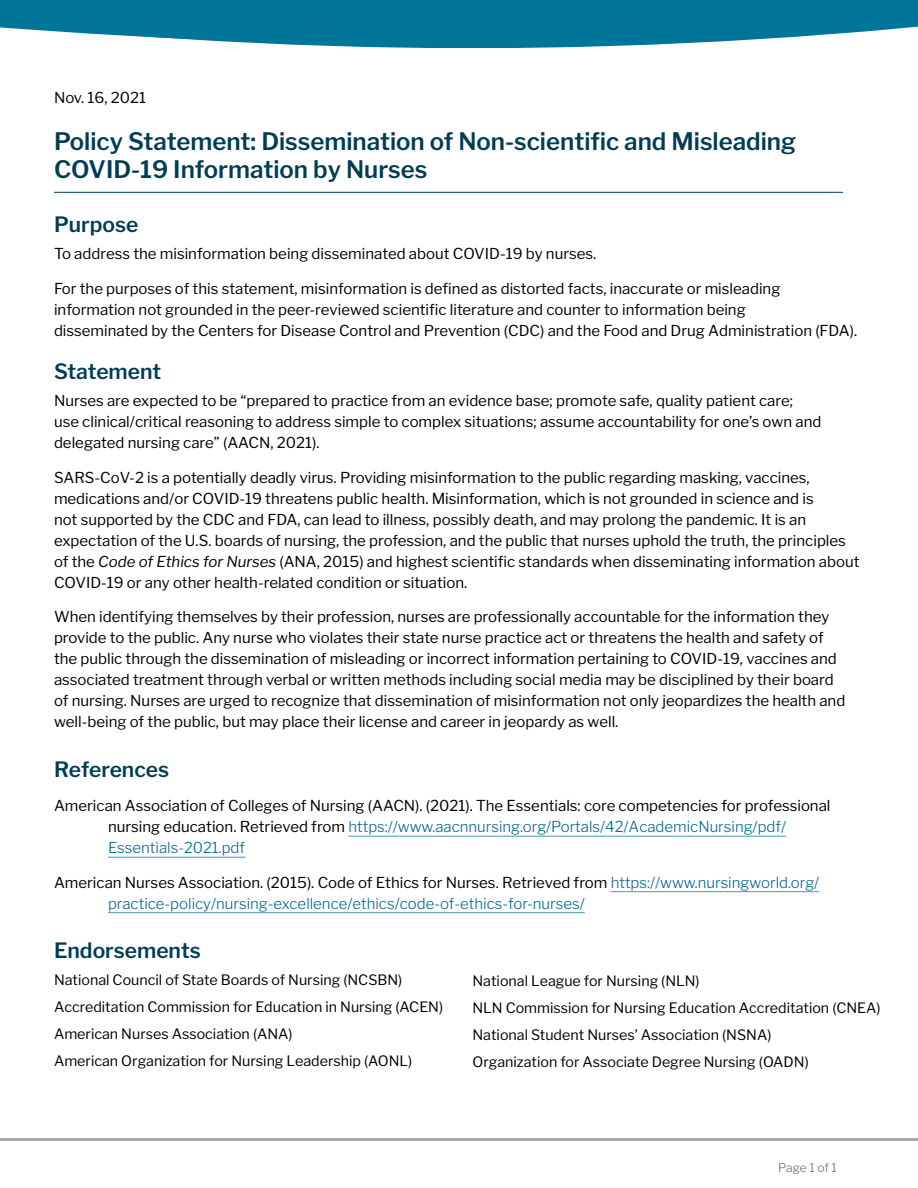
<style>
.page{position:relative;width:918px;height:1188px;background:#fff}
.page>*{position:absolute;margin:0;border:0;box-sizing:border-box;transform-origin:0 0}
.t1{font:600 24px/28.8px "Libre Franklin";color:#003d54}
.t2{font:600 21px "Libre Franklin";color:#003d54}
.t3{font:15px/21px "Libre Franklin";color:#000}
.t4{font:300 15px/21px "Libre Franklin";color:#00668c}
.t5{font:14.25px/27px "Libre Franklin";color:#000}
.t6{font:300 12px "Libre Franklin";color:#6d6e71}
.s1{font-style:italic}
.s2{font-weight:300;color:#00668c}
.s3{font-weight:400;color:#000}
</style>
<div class="page">
<hr style="left:0;top:1138px;width:918px;height:2px;background:#a7a9ac">
<hr style="left:54px;top:192px;width:810px;height:1px;background:#003d54">
<hr style="left:348px;top:836px;width:438px;height:1px;background:#4d94af">
<hr style="left:108px;top:857px;width:137px;height:1px;background:#4d94af">
<hr style="left:611px;top:891px;width:208px;height:1px;background:#4d94af">
<hr style="left:108px;top:912px;width:477px;height:1px;background:#4d94af">
<svg style="left:304px;top:45px;width:336px;height:3px"></svg>
<svg style="left:0;top:0;width:918px;height:45px;background:#1c84a5"></svg>
<div style="left:844px;top:182px;width:74px;height:26px;background:#fff"></div>
<p class="t3" style="left:54px;top:88px;width:94px">Nov. 16, 2021</p>
<h1 class="t1" style="left:54px;top:127px;width:743px">Policy Statement: Dissemination of Non-scientific and Misleading<br>COVID-19 Information by Nurses</h1>
<h2 class="t2" style="left:54px;top:211px;width:86px">Purpose</h2>
<p class="t3" style="left:54px;top:243px;width:544px">To address the misinformation being disseminated about COVID-19 by nurses.</p>
<p class="t3" style="left:54px;top:278px;width:805px">For the purposes of this statement, misinformation is defined as distorted facts, inaccurate or misleading information not grounded in the peer-reviewed scientific literature and counter to information being<br>disseminated by the Centers for Disease Control and Prevention (CDC) and the Food and Drug Administration (FDA).</p>
<h2 class="t2" style="left:54px;top:358px;width:109px">Statement</h2>
<p class="t3" style="left:54px;top:390px;width:769px">Nurses are expected to be “prepared to practice from an evidence base; promote safe, quality patient care; use clinical/critical reasoning to address simple to complex situations; assume accountability for one’s own and delegated nursing care” (AACN, 2021).</p>
<p class="t3" style="left:54px;top:467px;width:807px">SARS-CoV-2 is a potentially deadly virus. Providing misinformation to the public regarding masking, vaccines, medications and/or COVID-19 threatens public health. Misinformation, which is not grounded in science and is<br>not supported by the CDC and FDA, can lead to illness, possibly death, and may prolong the pandemic. It is an expectation of the U.S. boards of nursing, the profession, and the public that nurses uphold the truth, the principles of the <span class="s1">Code of Ethics for Nurses</span> (ANA, 2015) and highest scientific standards when disseminating information about COVID-19 or any other health-related condition or situation.</p>
<p class="t3" style="left:54px;top:606px;width:793px">When identifying themselves by their profession, nurses are professionally accountable for the information they provide to the public. Any nurse who violates their state nurse practice act or threatens the health and safety of the public through the dissemination of misleading or incorrect information pertaining to COVID-19, vaccines and associated treatment through verbal or written methods including social media may be disciplined by their board of nursing. Nurses are urged to recognize that dissemination of misinformation not only jeopardizes the health and well-being of the public, but may place their license and career in jeopardy as well.</p>
<h2 class="t2" style="left:54px;top:757px;width:117px">References</h2>
<p class="t3" style="left:108px;top:795px;width:724px;text-indent:-54px">American Association of Colleges of Nursing (AACN). (2021). The Essentials: core competencies for professional nursing education. Retrieved from <span class="s2">https://www.aacnnursing.org/Portals/42/AcademicNursing/pdf/<br>Essentials-2021.pdf</span></p>
<p class="t4" style="left:108px;top:872px;width:713px;text-indent:-54px"><span class="s3">American Nurses Association. (2015). Code of Ethics for Nurses. Retrieved from</span> https://www.nursingworld.org/ practice-policy/nursing-excellence/ethics/code-of-ethics-for-nurses/</p>
<h2 class="t2" style="left:54px;top:938px;width:148px">Endorsements</h2>
<p class="t5" style="left:54px;top:967px;width:391px">National Council of State Boards of Nursing (NCSBN)<br>Accreditation Commission for Education in Nursing (ACEN)<br>American Nurses Association (ANA)<br>American Organization for Nursing Leadership (AONL)</p>
<p class="t5" style="left:472px;top:967px;width:410px">National League for Nursing (NLN)<br>NLN Commission for Nursing Education Accreditation (CNEA)<br>National Student Nurses’ Association (NSNA)<br>Organization for Associate Degree Nursing (OADN)</p>
<p class="t6" style="left:778px;top:1160px;width:60px">Page 1 of 1</p>
</div>
